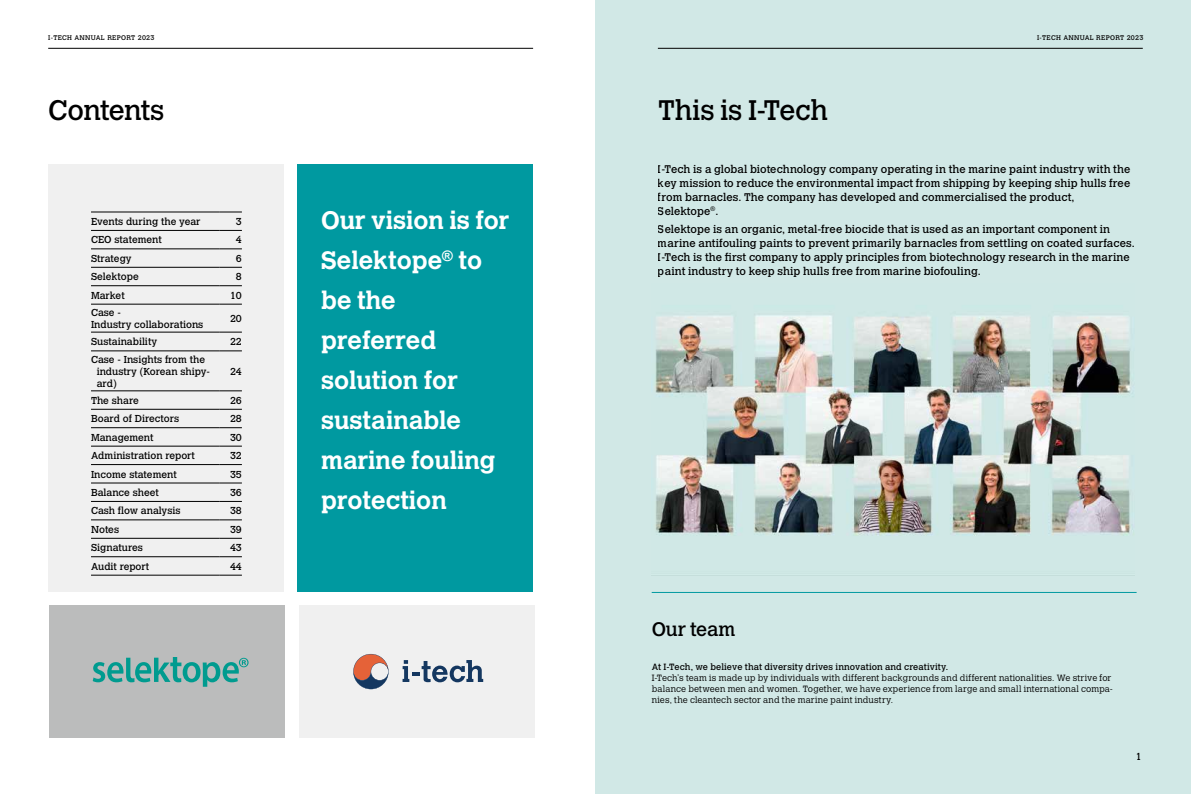
<style>
.page{position:relative;width:1191px;height:794px;background:#fff}
.page>*{position:absolute;margin:0;border:0;box-sizing:border-box;transform-origin:0 0}
.t1{font:28px "Calvert MT Std";letter-spacing:-.015em;color:#000}
.t2{font:700 25px/40px "Calvert MT Std";color:#fff}
.t3{font:19.4px "Calvert MT Std";letter-spacing:-.005em;color:#000}
.t4{font:11px/14px "Calvert MT Std";letter-spacing:.005em;color:#000}
.t5{font:10px/12px "Calvert MT Std";color:#000}
.t6{font:300 9px/11.2px "Calvert MT Std";letter-spacing:.01em;color:#000}
.t7{font:9px "Calvert MT Std";letter-spacing:.01em;color:#000}
.t8{font:6.7px "Calvert MT Std";letter-spacing:.045em;color:#000}
</style>
<div class="page">
<div style="left:48px;top:164px;width:235px;height:428px;background:#f0f0f0"></div>
<div style="left:595px;top:0;width:596px;height:794px;background:#d1e8e6"></div>
<div style="left:298px;top:164px;width:235px;height:428px;background:#0099a0"></div>
<div style="left:49px;top:605px;width:236px;height:133px;background:#bbbcbc"></div>
<svg style="left:93px;top:657px;width:155px;height:29px"></svg>
<div style="left:299px;top:605px;width:235px;height:133px;background:#f0f0f0"></div>
<hr style="left:651px;top:592px;width:485px;height:1px;background:#0099a0">
<hr style="left:658px;top:48px;width:484px;height:1px;background:#000">
<hr style="left:48px;top:48px;width:485px;height:1px;background:#000">
<hr style="left:91px;top:230px;width:128px;height:1px;background:#000">
<svg style="left:219px;top:230px;width:23px;height:1px"></svg>
<hr style="left:91px;top:249px;width:128px;height:1px;background:#000">
<svg style="left:219px;top:249px;width:23px;height:1px"></svg>
<hr style="left:91px;top:267px;width:128px;height:1px;background:#000">
<svg style="left:219px;top:267px;width:23px;height:1px"></svg>
<hr style="left:91px;top:285px;width:128px;height:1px;background:#000">
<svg style="left:219px;top:285px;width:23px;height:1px"></svg>
<hr style="left:91px;top:304px;width:128px;height:1px;background:#000">
<svg style="left:219px;top:304px;width:23px;height:1px"></svg>
<hr style="left:91px;top:332px;width:128px;height:1px;background:#000">
<svg style="left:219px;top:332px;width:23px;height:1px"></svg>
<hr style="left:91px;top:351px;width:128px;height:1px;background:#000">
<svg style="left:219px;top:351px;width:23px;height:1px"></svg>
<hr style="left:91px;top:391px;width:128px;height:1px;background:#000">
<svg style="left:219px;top:391px;width:23px;height:1px"></svg>
<hr style="left:91px;top:409px;width:128px;height:1px;background:#000">
<svg style="left:219px;top:409px;width:23px;height:1px"></svg>
<hr style="left:91px;top:427px;width:128px;height:1px;background:#000">
<svg style="left:219px;top:427px;width:23px;height:1px"></svg>
<hr style="left:91px;top:446px;width:128px;height:1px;background:#000">
<svg style="left:219px;top:446px;width:23px;height:1px"></svg>
<hr style="left:91px;top:464px;width:128px;height:1px;background:#000">
<svg style="left:219px;top:464px;width:23px;height:1px"></svg>
<hr style="left:91px;top:483px;width:128px;height:1px;background:#000">
<svg style="left:219px;top:483px;width:23px;height:1px"></svg>
<hr style="left:91px;top:501px;width:128px;height:1px;background:#000">
<svg style="left:219px;top:501px;width:23px;height:1px"></svg>
<hr style="left:91px;top:520px;width:128px;height:1px;background:#000">
<svg style="left:219px;top:520px;width:23px;height:1px"></svg>
<hr style="left:91px;top:538px;width:128px;height:1px;background:#000">
<svg style="left:219px;top:538px;width:23px;height:1px"></svg>
<hr style="left:91px;top:556px;width:128px;height:1px;background:#000">
<svg style="left:219px;top:556px;width:23px;height:1px"></svg>
<hr style="left:91px;top:575px;width:128px;height:1px;background:#000">
<svg style="left:219px;top:575px;width:23px;height:1px"></svg>
<hr style="left:91px;top:212px;width:128px;height:1px;background:#000">
<svg style="left:219px;top:212px;width:23px;height:1px"></svg>
<svg style="left:402px;top:660px;width:81px;height:22px"></svg>
<svg style="left:353px;top:654px;width:35px;height:35px"></svg>
<img style="left:655px;top:315px;width:478px;height:221px">
<p class="t8" style="left:48px;top:34px;width:108px">I-TECH ANNUAL REPORT 2023</p>
<h1 class="t1" style="left:48px;top:94px;width:118px">Contents</h1>
<h1 class="t1" style="left:658px;top:94px;width:171px">This is I-Tech</h1>
<p class="t8" style="left:1037px;top:34px;width:108px">I-TECH ANNUAL REPORT 2023</p>
<p class="t5" style="left:91px;top:215px;width:111px">Events during the year</p>
<p class="t5" style="left:236px;top:215px;width:7px">3</p>
<p class="t5" style="left:91px;top:234px;width:72px">CEO statement</p>
<p class="t5" style="left:236px;top:234px;width:7px">4</p>
<p class="t5" style="left:91px;top:252px;width:42px">Strategy</p>
<p class="t5" style="left:236px;top:252px;width:7px">6</p>
<p class="t5" style="left:91px;top:271px;width:49px">Selektope</p>
<p class="t5" style="left:236px;top:271px;width:7px">8</p>
<p class="t5" style="left:91px;top:289px;width:35px">Market</p>
<p class="t5" style="left:230px;top:289px;width:13px">10</p>
<p class="t5" style="left:91px;top:306px;width:114px">Case -<br>Industry collaborations</p>
<p class="t5" style="left:230px;top:312px;width:13px">20</p>
<p class="t5" style="left:91px;top:336px;width:68px">Sustainability</p>
<p class="t5" style="left:230px;top:336px;width:13px">22</p>
<p class="t5" style="left:97px;top:353px;width:115px;text-indent:-6px">Case - Insights from the industry (Korean shipy&shy;ard)</p>
<p class="t5" style="left:230px;top:365px;width:13px">24</p>
<p class="t5" style="left:91px;top:394px;width:49px">The share</p>
<p class="t5" style="left:230px;top:394px;width:13px">26</p>
<p class="t5" style="left:91px;top:413px;width:90px">Board of Directors</p>
<p class="t5" style="left:230px;top:413px;width:13px">28</p>
<p class="t5" style="left:91px;top:431px;width:64px">Management</p>
<p class="t5" style="left:230px;top:431px;width:13px">30</p>
<p class="t5" style="left:91px;top:450px;width:105px">Administration report</p>
<p class="t5" style="left:230px;top:450px;width:13px">32</p>
<p class="t5" style="left:91px;top:468px;width:87px">Income statement</p>
<p class="t5" style="left:230px;top:468px;width:13px">35</p>
<p class="t5" style="left:91px;top:486px;width:69px">Balance sheet</p>
<p class="t5" style="left:230px;top:486px;width:13px">36</p>
<p class="t5" style="left:91px;top:505px;width:91px">Cash flow analysis</p>
<p class="t5" style="left:230px;top:505px;width:13px">38</p>
<p class="t5" style="left:91px;top:523px;width:30px">Notes</p>
<p class="t5" style="left:230px;top:523px;width:13px">39</p>
<p class="t5" style="left:91px;top:542px;width:53px">Signatures</p>
<p class="t5" style="left:230px;top:542px;width:13px">43</p>
<p class="t5" style="left:91px;top:560px;width:60px">Audit report</p>
<p class="t5" style="left:230px;top:560px;width:13px">44</p>
<h2 class="t2" style="left:321px;top:200px;width:190px">Our vision is for<br>Selektope<sup>®</sup> to be the preferred solution for sustainable marine fouling protection</h2>
<p class="t4" style="left:658px;top:162px;width:474px">I-Tech is a global biotechnology company operating in the marine paint industry with the key mission to reduce the environmental impact from shipping by keeping ship hulls free from barnacles. The company has developed and commercialised the product, Selektope<sup>®</sup>.</p>
<p class="t4" style="left:658px;top:222px;width:478px">Selektope is an organic, metal-free biocide that is used as an important component in marine antifouling paints to prevent primarily barnacles from settling on coated surfaces.<br>I-Tech is the first company to apply principles from biotechnology research in the marine paint industry to keep ship hulls free from marine biofouling.</p>
<h3 class="t3" style="left:651px;top:618px;width:85px">Our team</h3>
<p class="t7" style="left:651px;top:661px;width:298px">At I-Tech, we believe that diversity drives innovation and creativity.</p>
<p class="t6" style="left:651px;top:672px;width:463px">I-Tech’s team is made up by individuals with different backgrounds and different nationalities. We strive for balance between men and women. Together, we have experience from large and small international compa&shy;nies, the cleantech sector and the marine paint industry.</p>
<p class="t5" style="left:1136px;top:750px;width:7px">1</p>
</div>
